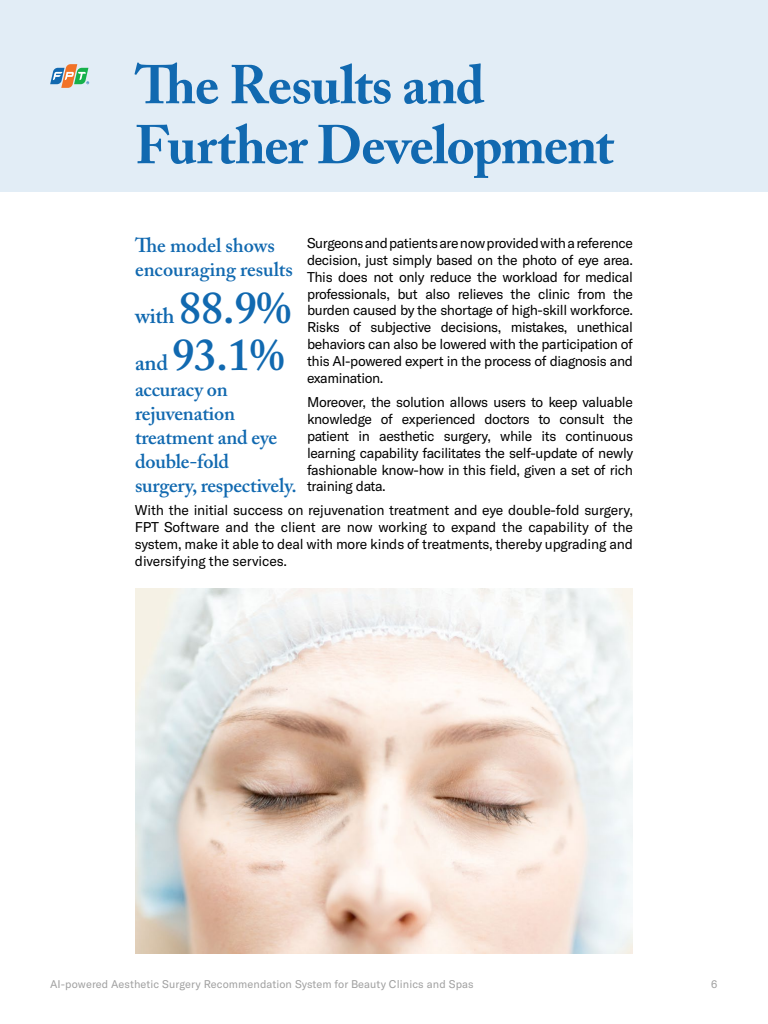
<style>
.page{position:relative;width:768px;height:1024px;background:#fff}
.page>*{position:absolute;margin:0;border:0;box-sizing:border-box;transform-origin:0 0}
.t1{font:700 54px/60px "Adobe Caslon Pro";letter-spacing:-.02em;color:#1169b0}
.t2{font:600 45px "Adobe Caslon Pro";color:#1169b0}
.t3{font:600 20px/24px "Adobe Caslon Pro";letter-spacing:-.01em;color:#1169b0}
.t4{font:14px/16.8px "GT America";letter-spacing:-.025em;color:#000;text-align:justify}
.t5{font:11px "GT America";letter-spacing:.01em;color:#a0a0a0}
.s1{font-size:22px}
</style>
<div class="page">
<div style="left:0;top:0;width:768px;height:192px;background:#e2edf6"></div>
<svg style="left:50px;top:64px;width:39px;height:24px"></svg>
<img style="left:135px;top:588px;width:498px;height:366px">
<h1 class="t1" style="left:135px;top:55px;width:480px">The Results and<br>Further Development</h1>
<h3 class="t3" style="left:135px;top:233px;width:159px">The model shows encouraging results</h3>
<p class="t4" style="left:307px;top:235px;width:328px">Surgeons and patients are now provided with a reference decision, just simply based on the photo of eye area.<br>This does not only reduce the workload for medical professionals, but also relieves the clinic from the burden caused by the shortage of high-skill workforce.<br>Risks of subjective decisions, mistakes, unethical behaviors can also be lowered with the participation of this AI-powered expert in the process of diagnosis and examination.</p>
<p class="t4" style="left:307px;top:394px;width:328px">Moreover, the solution allows users to keep valuable knowledge of experienced doctors to consult the patient in aesthetic surgery, while its continuous learning capability facilitates the self-update of newly fashionable know-how in this field, given a set of rich training data.</p>
<p class="t4" style="left:135px;top:502px;width:500px">With the initial success on rejuvenation treatment and eye double-fold surgery, FPT Software and the client are now working to expand the capability of the system, make it able to deal with more kinds of treatments, thereby upgrading and diversifying the services.</p>
<h2 class="t2" style="left:135px;top:281px;width:158px"><span class="s1">with</span> 88.9%</h2>
<h2 class="t2" style="left:135px;top:328px;width:151px"><span class="s1">and</span> 93.1%</h2>
<h3 class="t3" style="left:135px;top:377px;width:163px">accuracy on rejuvenation treatment and eye double-fold<br>surgery, respectively.</h3>
<p class="t5" style="left:50px;top:978px;width:425px">AI-powered Aesthetic Surgery Recommendation System for Beauty Clinics and Spas</p>
<p class="t5" style="left:711px;top:978px;width:8px">6</p>
</div>
